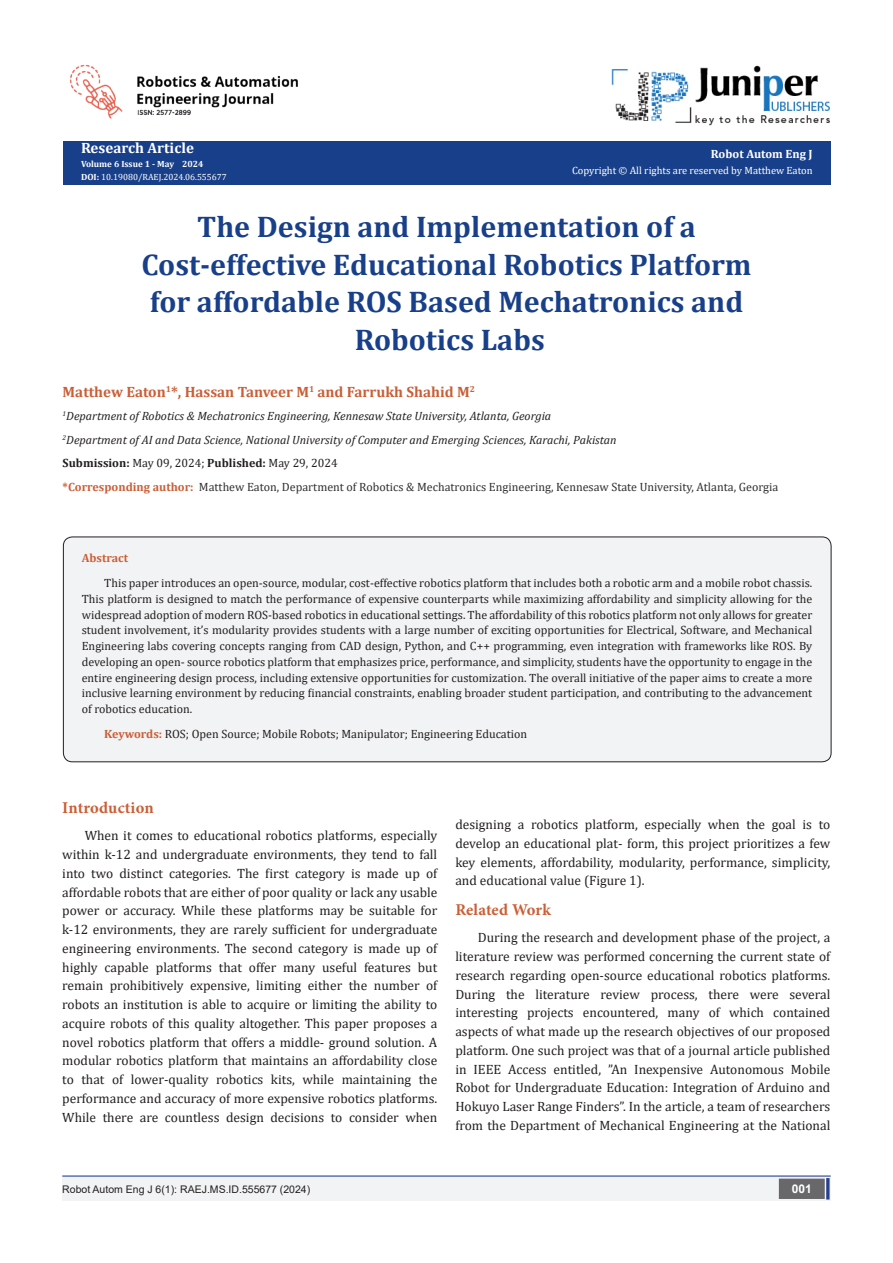
<style>
.page{position:relative;width:893px;height:1263px;background:#fff}
.page>*{position:absolute;margin:0;border:0;box-sizing:border-box;transform-origin:0 0}
.t1{font:700 30px/37.5px "Cambria";color:#183f89;text-align:center}
.List_Paragraph{font:700 16.5px "Minion Pro";letter-spacing:.005em;color:#ca5f37}
.t2{font:700 15px "Cambria";color:#ca5f37}
.t3{font:700 15px "Cambria";color:#fff}
.t4{font:13.5px/18.8px "Cambria";color:#231f20;text-align:justify}
.t5{font:12px/15.8px "Cambria";color:#231f20;text-align:justify}
.t6{font:italic 12px "Cambria";color:#231f20}
.t7{font:12px "Cambria";color:#312f30}
.t8{font:700 12px "Cambria";color:#231f20}
.t9{font:700 12px "Cambria";color:#fff}
.t10{font:700 12px "Cambria";color:#ca5f37}
.t11{font:700 12px "Arial";color:#fff}
.t12{font:10.5px "Cambria";color:#fff}
.t13{font:10.5px "Arial";color:#231f20}
.t14{font:9px "Cambria";color:#fff}
.t15{font:700 9px "Cambria";color:#fff}
.s1{font-weight:700}
.s2{font-weight:400}
.s3{font-weight:700;color:#ca5f37}
</style>
<div class="page">
<div style="left:63px;top:141px;width:768px;height:43px;background:#183f89"></div>
<hr style="left:62px;top:1175px;width:769px;height:1px;background:#253f8e">
<div style="left:62px;top:1177px;width:494px;height:24px;background:#f2f3f4"></div>
<div style="left:510px;top:1177px;width:321px;height:24px;background:#f2f3f4"></div>
<div style="left:780px;top:1179px;width:44px;height:19px;background:#68676a"></div>
<div style="left:779px;top:1178px;width:46px;height:21px;border:2px solid #68676a"></div>
<div style="left:826px;top:1178px;width:3px;height:21px;background:#253f8e;border:2px solid #253f8e"></div>
<img style="left:612px;top:65px;width:218px;height:61px">
<img style="left:70px;top:64px;width:228px;height:55px">
<div style="left:63px;top:537px;width:768px;height:225px;background:#f2f3f4;border-radius:9px"></div>
<div style="left:63px;top:536px;width:768px;height:226px;border:1px solid #231f20;border-radius:9px"></div>
<p class="t3" style="left:81px;top:138px;width:114px">Research Article</p>
<p class="t15" style="left:81px;top:157px;width:124px">Volume 6 Issue 1 - May 2024</p>
<p class="t14" style="left:81px;top:172px;width:147px"><span class="s1">DOI:</span> 10.19080/RAEJ.2024.06.555677</p>
<p class="t9" style="left:711px;top:145px;width:103px">Robot Autom Eng J</p>
<p class="t12" style="left:572px;top:164px;width:242px">Copyright © All rights are reserved by Matthew Eaton</p>
<p class="t1" style="left:141px;top:207px;width:612px">The Design and Implementation of a Cost-effective Educational Robotics Platform for affordable ROS Based Mechatronics and Robotics Labs</p>
<p class="t2" style="left:63px;top:381px;width:414px">Matthew Eaton<sup>1</sup>*, Hassan Tanveer M<sup>1</sup> and Farrukh Shahid M<sup>2</sup></p>
<p class="t6" style="left:63px;top:408px;width:490px"><sup>1</sup>Department of Robotics &amp; Mechatronics Engineering, Kennesaw State University, Atlanta, Georgia</p>
<p class="t6" style="left:63px;top:431px;width:555px"><sup>2</sup>Department of AI and Data Science, National University of Computer and Emerging Sciences, Karachi, Pakistan</p>
<p class="t8" style="left:63px;top:455px;width:277px">Submission: <span class="s2">May 09, 2024;</span> Published: <span class="s2">May 29, 2024</span></p>
<p class="t7" style="left:63px;top:479px;width:717px"><span class="s3">*Corresponding author:</span> Matthew Eaton, Department of Robotics &amp; Mechatronics Engineering, Kennesaw State University, Atlanta, Georgia</p>
<p class="t10" style="left:82px;top:550px;width:48px">Abstract</p>
<p class="t5" style="left:82px;top:575px;width:732px;text-indent:22px">This paper introduces an open-source, modular, cost-effective robotics platform that includes both a robotic arm and a mobile robot chassis.<br>This platform is designed to match the performance of expensive counterparts while maximizing affordability and simplicity allowing for the widespread adoption of modern ROS-based robotics in educational settings. The affordability of this robotics platform not only allows for greater student involvement, it’s modularity provides students with a large number of exciting opportunities for Electrical, Software, and Mechanical Engineering labs covering concepts ranging from CAD design, Python, and C++ programming, even integration with frameworks like ROS. By developing an open- source robotics platform that emphasizes price, performance, and simplicity, students have the opportunity to engage in the entire engineering design process, including extensive opportunities for customization. The overall initiative of the paper aims to create a more inclusive learning environment by reducing financial constraints, enabling broader student participation, and contributing to the advancement of robotics education.</p>
<p class="t5" style="left:104px;top:726px;width:425px"><span class="s3">Keywords:</span> ROS; Open Source; Mobile Robots; Manipulator; Engineering Education</p>
<p class="List_Paragraph" style="left:62px;top:796px;width:93px">Introduction</p>
<p class="t4" style="left:62px;top:826px;width:377px;text-indent:22px">When it comes to educational robotics platforms, especially within k-12 and undergraduate environments, they tend to fall into two distinct categories. The first category is made up of affordable robots that are either of poor quality or lack any usable power or accuracy. While these platforms may be suitable for k-12 environments, they are rarely sufficient for undergraduate engineering environments. The second category is made up of highly capable platforms that offer many useful features but remain prohibitively expensive, limiting either the number of robots an institution is able to acquire or limiting the ability to acquire robots of this quality altogether. This paper proposes a novel robotics platform that offers a middle- ground solution. A modular robotics platform that maintains an affordability close to that of lower-quality robotics kits, while maintaining the performance and accuracy of more expensive robotics platforms.<br>While there are countless design decisions to consider when</p>
<p class="t4" style="left:455px;top:815px;width:377px">designing a robotics platform, especially when the goal is to develop an educational plat- form, this project prioritizes a few key elements, affordability, modularity, performance, simplicity, and educational value (Figure 1).</p>
<p class="List_Paragraph" style="left:455px;top:898px;width:97px">Related Work</p>
<p class="t4" style="left:455px;top:928px;width:377px;text-indent:22px">During the research and development phase of the project, a literature review was performed concerning the current state of research regarding open-source educational robotics platforms.<br>During the literature review process, there were several interesting projects encountered, many of which contained aspects of what made up the research objectives of our proposed platform. One such project was that of a journal article published in IEEE Access entitled, ”An Inexpensive Autonomous Mobile Robot for Undergraduate Education: Integration of Arduino and Hokuyo Laser Range Finders”. In the article, a team of researchers from the Department of Mechanical Engineering at the National</p>
<p class="t13" style="left:62px;top:1182px;width:250px">Robot Autom Eng J 6(1): RAEJ.MS.ID.555677 (2024)</p>
<p class="t11" style="left:792px;top:1180px;width:22px">001</p>
</div>
